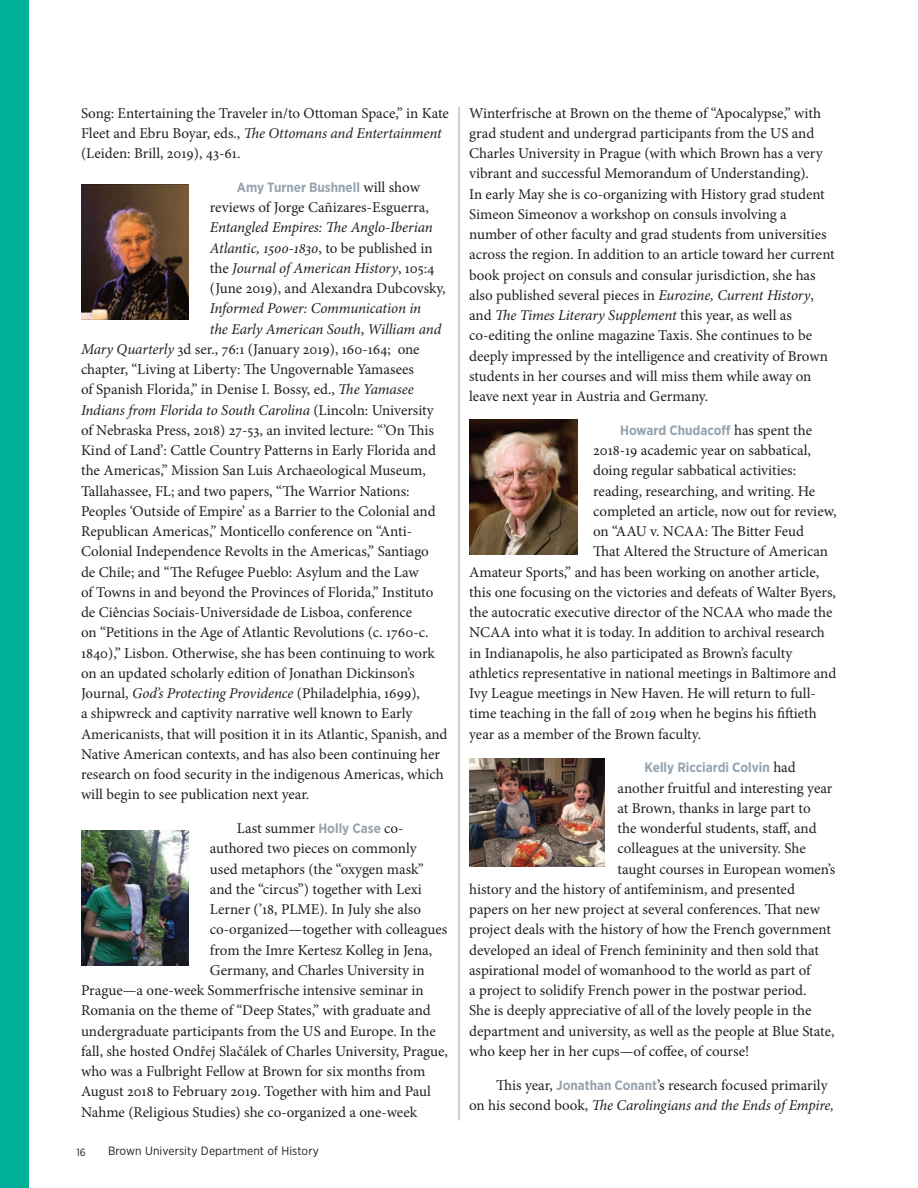
<style>
.page{position:relative;width:918px;height:1188px;background:#fff}
.page>*{position:absolute;margin:0;border:0;box-sizing:border-box;transform-origin:0 0}
.Body_text{font:15px/20.2px "Minion Pro";color:#231f20}
.Body_text-2{font:italic 15px "Minion Pro";letter-spacing:-.01em;color:#231f20}
.Body_text-3{font:700 13.5px "Gotham Narrow";color:#97a3ae}
.t1{font:12px "Gotham Narrow";letter-spacing:.01em;color:#231f20}
.t2{font:10.5px "Gotham Narrow";color:#231f20}
.s1{font-style:italic}
.s2{font-family:"Minion Pro";font-weight:400;font-size:15px;color:#231f20}
.s3{font-style:normal}
.s4{font-family:"Gotham Narrow";font-weight:700;font-size:13.5px;color:#97a3ae}
</style>
<div class="page">
<div style="left:0;top:0;width:28px;height:1188px;background:#00af9a"></div>
<img style="left:81px;top:831px;width:108px;height:135px">
<img style="left:469px;top:420px;width:108px;height:135px">
<img style="left:469px;top:758px;width:135px;height:108px">
<hr style="left:459px;top:107px;width:1px;height:1014px;background:#97a3ae">
<img style="left:81px;top:185px;width:108px;height:135px">
<p class="Body_text" style="left:81px;top:103px;width:369px">Song: Entertaining the Traveler in/to Ottoman Space,” in Kate<br>Fleet and Ebru Boyar, eds., <span class="s1">The Ottomans and Entertainment </span>(Leiden: Brill, 2019), 43-61.</p>
<p class="Body_text-3" style="left:237px;top:178px;width:185px">Amy Turner Bushnell <span class="s2">will show</span></p>
<p class="Body_text" style="left:210px;top:197px;width:220px">reviews of Jorge Cañizares-Esguerra,</p>
<p class="Body_text-2" style="left:210px;top:219px;width:224px">Entangled Empires: The Anglo-Iberian</p>
<p class="Body_text-2" style="left:210px;top:239px;width:224px">Atlantic, 1500-1830<span class="s3">, to be published in</span></p>
<p class="Body_text-2" style="left:210px;top:259px;width:226px"><span class="s3">the</span> Journal of American History<span class="s3">, 105:4</span></p>
<p class="Body_text" style="left:210px;top:278px;width:237px">(June 2019), and Alexandra Dubcovsky,</p>
<p class="Body_text-2" style="left:210px;top:300px;width:213px">Informed Power: Communication in</p>
<p class="Body_text-2" style="left:210px;top:320px;width:233px">the Early American South<span class="s3">,</span> William and</p>
<p class="Body_text" style="left:81px;top:339px;width:340px"><span class="s1">Mary Quarterly</span> 3d ser., 76:1 (January 2019), 160-164; one</p>
<p class="Body_text" style="left:81px;top:359px;width:335px">chapter, “Living at Liberty: The Ungovernable Yamasees</p>
<p class="Body_text" style="left:81px;top:379px;width:334px">of Spanish Florida,” in Denise I. Bossy, ed., <span class="s1">The Yamasee</span></p>
<p class="Body_text-2" style="left:81px;top:401px;width:354px">Indians from Florida to South Carolina <span class="s3">(Lincoln: University</span></p>
<p class="Body_text" style="left:81px;top:420px;width:354px">of Nebraska Press, 2018) 27-53, an invited lecture: “’On This</p>
<p class="Body_text" style="left:81px;top:440px;width:356px">Kind of Land’: Cattle Country Patterns in Early Florida and</p>
<p class="Body_text" style="left:81px;top:460px;width:346px">the Americas,” Mission San Luis Archaeological Museum,</p>
<p class="Body_text" style="left:81px;top:481px;width:330px">Tallahassee, FL; and two papers, “The Warrior Nations:</p>
<p class="Body_text" style="left:81px;top:501px;width:356px">Peoples ‘Outside of Empire’ as a Barrier to the Colonial and</p>
<p class="Body_text" style="left:81px;top:521px;width:333px">Republican Americas,” Monticello conference on “Anti-</p>
<p class="Body_text" style="left:81px;top:541px;width:349px">Colonial Independence Revolts in the Americas,” Santiago</p>
<p class="Body_text" style="left:81px;top:562px;width:339px">de Chile; and “The Refugee Pueblo: Asylum and the Law</p>
<p class="Body_text" style="left:81px;top:582px;width:354px">of Towns in and beyond the Provinces of Florida,” Instituto</p>
<p class="Body_text" style="left:81px;top:602px;width:333px">de Ciências Sociais-Universidade de Lisboa, conference</p>
<p class="Body_text" style="left:81px;top:622px;width:349px">on “Petitions in the Age of Atlantic Revolutions (c. 1760-c.</p>
<p class="Body_text" style="left:81px;top:643px;width:356px">1840),” Lisbon. Otherwise, she has been continuing to work</p>
<p class="Body_text" style="left:81px;top:663px;width:335px">on an updated scholarly edition of Jonathan Dickinson’s</p>
<p class="Body_text" style="left:81px;top:683px;width:340px">Journal, <span class="s1">God’s Protecting Providence</span> (Philadelphia, 1699),</p>
<p class="Body_text" style="left:81px;top:703px;width:333px">a shipwreck and captivity narrative well known to Early</p>
<p class="Body_text" style="left:81px;top:724px;width:368px">Americanists, that will position it in its Atlantic, Spanish, and</p>
<p class="Body_text" style="left:81px;top:744px;width:361px">Native American contexts, and has also been continuing her</p>
<p class="Body_text" style="left:81px;top:764px;width:364px">research on food security in the indigenous Americas, which</p>
<p class="Body_text" style="left:81px;top:784px;width:230px">will begin to see publication next year.</p>
<p class="Body_text" style="left:237px;top:818px;width:168px">Last summer <span class="s4">Holly Case</span> co-</p>
<p class="Body_text" style="left:210px;top:838px;width:208px">authored two pieces on commonly</p>
<p class="Body_text" style="left:210px;top:859px;width:216px">used metaphors (the “oxygen mask”</p>
<p class="Body_text" style="left:210px;top:879px;width:213px">and the “circus”) together with Lexi</p>
<p class="Body_text" style="left:210px;top:899px;width:213px">Lerner (’18, PLME). In July she also</p>
<p class="Body_text" style="left:210px;top:919px;width:239px">co-organized—together with colleagues</p>
<p class="Body_text" style="left:210px;top:940px;width:224px">from the Imre Kertesz Kolleg in Jena,</p>
<p class="Body_text" style="left:210px;top:960px;width:216px">Germany, and Charles University in</p>
<p class="Body_text" style="left:81px;top:980px;width:344px">Prague—a one-week Sommerfrische intensive seminar in</p>
<p class="Body_text" style="left:81px;top:1000px;width:351px">Romania on the theme of “Deep States,” with graduate and</p>
<p class="Body_text" style="left:81px;top:1021px;width:356px">undergraduate participants from the US and Europe. In the</p>
<p class="Body_text" style="left:81px;top:1041px;width:368px">fall, she hosted Ondřej Slačálek of Charles University, Prague,</p>
<p class="Body_text" style="left:81px;top:1061px;width:346px">who was a Fulbright Fellow at Brown for six months from</p>
<p class="Body_text" style="left:81px;top:1081px;width:352px">August 2018 to February 2019. Together with him and Paul</p>
<p class="Body_text" style="left:81px;top:1102px;width:338px">Nahme (Religious Studies) she co-organized a one-week</p>
<p class="t2" style="left:76px;top:1146px;width:11px">16</p>
<p class="t1" style="left:108px;top:1144px;width:212px">Brown University Department of History</p>
<p class="Body_text" style="left:469px;top:103px;width:367px">Winterfrische at Brown on the theme of “Apocalypse,” with grad student and undergrad participants from the US and Charles University in Prague (with which Brown has a very vibrant and successful Memorandum of Understanding).<br>In early May she is co-organizing with History grad student Simeon Simeonov a workshop on consuls involving a number of other faculty and grad students from universities across the region. In addition to an article toward her current book project on consuls and consular jurisdiction, she has also published several pieces in <span class="s1">Eurozine, Current History</span>, and <span class="s1">The Times Literary Supplement</span> this year, as well as co-editing the online magazine Taxis. She continues to be deeply impressed by the intelligence and creativity of Brown students in her courses and will miss them while away on leave next year in Austria and Germany.</p>
<p class="Body_text-3" style="left:620px;top:421px;width:193px">Howard Chudacoff <span class="s2">has spent the</span></p>
<p class="Body_text" style="left:593px;top:440px;width:219px">2018-19 academic year on sabbatical,</p>
<p class="Body_text" style="left:593px;top:460px;width:204px">doing regular sabbatical activities:</p>
<p class="Body_text" style="left:593px;top:481px;width:224px">reading, researching, and writing. He</p>
<p class="Body_text" style="left:593px;top:501px;width:245px">completed an article, now out for review,</p>
<p class="Body_text" style="left:593px;top:521px;width:212px">on “AAU v. NCAA: The Bitter Feud</p>
<p class="Body_text" style="left:593px;top:541px;width:236px">That Altered the Structure of American</p>
<p class="Body_text" style="left:469px;top:562px;width:351px">Amateur Sports,” and has been working on another article,</p>
<p class="Body_text" style="left:469px;top:582px;width:368px">this one focusing on the victories and defeats of Walter Byers,</p>
<p class="Body_text" style="left:469px;top:602px;width:365px">the autocratic executive director of the NCAA who made the</p>
<p class="Body_text" style="left:469px;top:622px;width:357px">NCAA into what it is today. In addition to archival research</p>
<p class="Body_text" style="left:469px;top:643px;width:325px">in Indianapolis, he also participated as Brown’s faculty</p>
<p class="Body_text" style="left:469px;top:663px;width:369px">athletics representative in national meetings in Baltimore and</p>
<p class="Body_text" style="left:469px;top:683px;width:348px">Ivy League meetings in New Haven. He will return to full-</p>
<p class="Body_text" style="left:469px;top:703px;width:349px">time teaching in the fall of 2019 when he begins his fiftieth</p>
<p class="Body_text" style="left:469px;top:724px;width:234px">year as a member of the Brown faculty.</p>
<p class="Body_text-3" style="left:645px;top:759px;width:153px">Kelly Ricciardi Colvin <span class="s2">had</span></p>
<p class="Body_text" style="left:618px;top:778px;width:216px">another fruitful and interesting year</p>
<p class="Body_text" style="left:618px;top:798px;width:195px">at Brown, thanks in large part to</p>
<p class="Body_text" style="left:618px;top:818px;width:201px">the wonderful students, staff, and</p>
<p class="Body_text" style="left:618px;top:838px;width:190px">colleagues at the university. She</p>
<p class="Body_text" style="left:618px;top:859px;width:219px">taught courses in European women’s</p>
<p class="Body_text" style="left:469px;top:879px;width:327px">history and the history of antifeminism, and presented</p>
<p class="Body_text" style="left:469px;top:899px;width:352px">papers on her new project at several conferences. That new</p>
<p class="Body_text" style="left:469px;top:919px;width:363px">project deals with the history of how the French government</p>
<p class="Body_text" style="left:469px;top:940px;width:351px">developed an ideal of French femininity and then sold that</p>
<p class="Body_text" style="left:469px;top:960px;width:343px">aspirational model of womanhood to the world as part of</p>
<p class="Body_text" style="left:469px;top:980px;width:339px">a project to solidify French power in the postwar period.</p>
<p class="Body_text" style="left:469px;top:1000px;width:344px">She is deeply appreciative of all of the lovely people in the</p>
<p class="Body_text" style="left:469px;top:1021px;width:367px">department and university, as well as the people at Blue State,</p>
<p class="Body_text" style="left:469px;top:1041px;width:282px">who keep her in her cups—of coffee, of course!</p>
<p class="Body_text" style="left:469px;top:1075px;width:367px;text-indent:27px">This year, <span class="s4">Jonathan Conant</span>’s research focused primarily on his second book, <span class="s1">The Carolingians and the Ends of Empire,</span></p>
</div>
